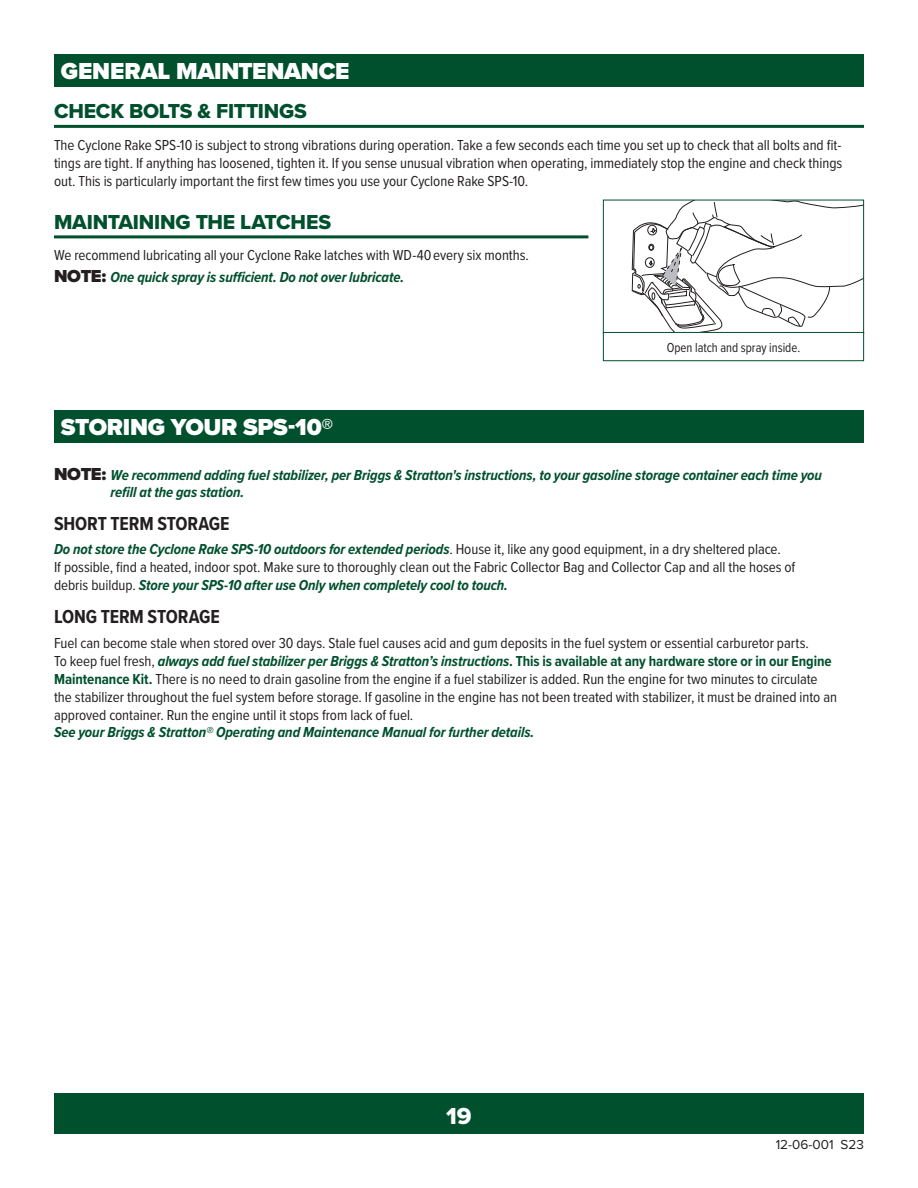
<style>
.page{position:relative;width:918px;height:1188px;background:#fff}
.page>*{position:absolute;margin:0;border:0;box-sizing:border-box;transform-origin:0 0}
.Chapter_Subhead_whit{font:900 24px "Proxima Nova";letter-spacing:-.01em;color:#fff}
.t1{font:24px "Proxima Nova Extrabld";color:#fff}
.Chapter_Subhead{font:21px "Proxima Nova Extrabld";letter-spacing:-.01em;color:#00502e}
.black_subhead{font:700 19.5px "Proxima Nova Cond";letter-spacing:-.01em;color:#231f20}
.Body{font:15px/17.9px "Proxima Nova Cond";letter-spacing:-.005em;color:#231f20}
.Body-2{font:italic 700 15px/17.2px "Proxima Nova Cond";letter-spacing:-.005em;color:#00502e}
.t2{font:13.5px "Proxima Nova Cond";color:#231f20;scale:.95 1}
.t3{font:13.5px "Proxima Nova";color:#231f20}
.s1{font-family:"Proxima Nova";font-weight:900;font-style:normal;font-size:18px;color:#231f20}
.s2{font-weight:700;font-style:italic;color:#00502e}
.s3{font-weight:700;color:#00502e}
</style>
<div class="page">
<div style="left:54px;top:1094px;width:810px;height:40px;background:#00502e"></div>
<div style="left:54px;top:54px;width:810px;height:32px;background:#00502e"></div>
<hr style="left:54px;top:125px;width:810px;height:3px;background:#00502e">
<hr style="left:54px;top:235px;width:534px;height:3px;background:#00502e">
<svg style="left:631px;top:202px;width:231px;height:130px"></svg>
<div style="left:603px;top:200px;width:261px;height:134px;border:1px solid #00502e"></div>
<div style="left:603px;top:332px;width:261px;height:29px;border:1px solid #00502e"></div>
<div style="left:54px;top:410px;width:810px;height:32px;background:#00502e"></div>
<p class="Chapter_Subhead_whit" style="left:61px;top:54px;width:290px">GENERAL MAINTENANCE</p>
<p class="Chapter_Subhead" style="left:54px;top:95px;width:254px">CHECK BOLTS &amp; FITTINGS</p>
<p class="Body" style="left:54px;top:135px;width:790px;text-align:justify">The Cyclone Rake SPS-10 is subject to strong vibrations during operation. Take a few seconds each time you set up to check that all bolts and fit&shy;tings are tight. If anything has loosened, tighten it. If you sense unusual vibration when operating, immediately stop the engine and check things out. This is particularly important the first few times you use your Cyclone Rake SPS-10.</p>
<p class="Chapter_Subhead" style="left:54px;top:206px;width:279px">MAINTAINING THE LATCHES</p>
<p class="Body" style="left:54px;top:246px;width:477px">We recommend lubricating all your Cyclone Rake latches with WD-40every six months.</p>
<p class="Body-2" style="left:54px;top:268px;width:352px"><span class="s1">NOTE:</span> One quick spray is sufficient. Do not over lubricate.</p>
<p class="t2" style="left:667px;top:337px;width:142px">Open latch and spray inside.</p>
<p class="Chapter_Subhead_whit" style="left:61px;top:409px;width:274px">STORING YOUR SPS-10®</p>
<p class="Body-2" style="left:111px;top:466px;width:713px;text-indent:-57px"><span class="s1">NOTE:</span> We recommend adding fuel stabilizer, per Briggs &amp; Stratton's instructions, to your gasoline storage container each time you refill at the gas station.</p>
<p class="black_subhead" style="left:54px;top:509px;width:177px">SHORT TERM STORAGE</p>
<p class="Body" style="left:54px;top:540px;width:743px"><span class="s2">Do not store the Cyclone Rake SPS-10 outdoors for extended periods</span>. House it, like any good equipment, in a dry sheltered place.<br>If possible, find a heated, indoor spot. Make sure to thoroughly clean out the Fabric Collector Bag and Collector Cap and all the hoses of debris buildup. <span class="s2">Store your SPS-10 after use Only when completely cool to touch.</span></p>
<p class="black_subhead" style="left:54px;top:602px;width:167px">LONG TERM STORAGE</p>
<p class="Body" style="left:54px;top:633px;width:785px">Fuel can become stale when stored over 30 days. Stale fuel causes acid and gum deposits in the fuel system or essential carburetor parts.<br>To keep fuel fresh, <span class="s2">always add fuel stabilizer per Briggs &amp; Stratton’s instructions</span><span class="s3">. This is available at any hardware store or in our Engine Maintenance Kit.</span> There is no need to drain gasoline from the engine if a fuel stabilizer is added. Run the engine for two minutes to circulate the stabilizer throughout the fuel system before storage. If gasoline in the engine has not been treated with stabilizer, it must be drained into an approved container. Run the engine until it stops from lack of fuel.<br><span class="s2">See your Briggs &amp; Stratton® Operating and Maintenance Manual for further details.</span></p>
<h1 class="t1" style="left:446px;top:1098px;width:27px">19</h1>
<p class="t3" style="left:776px;top:1135px;width:90px">12-06-001 S23</p>
</div>
